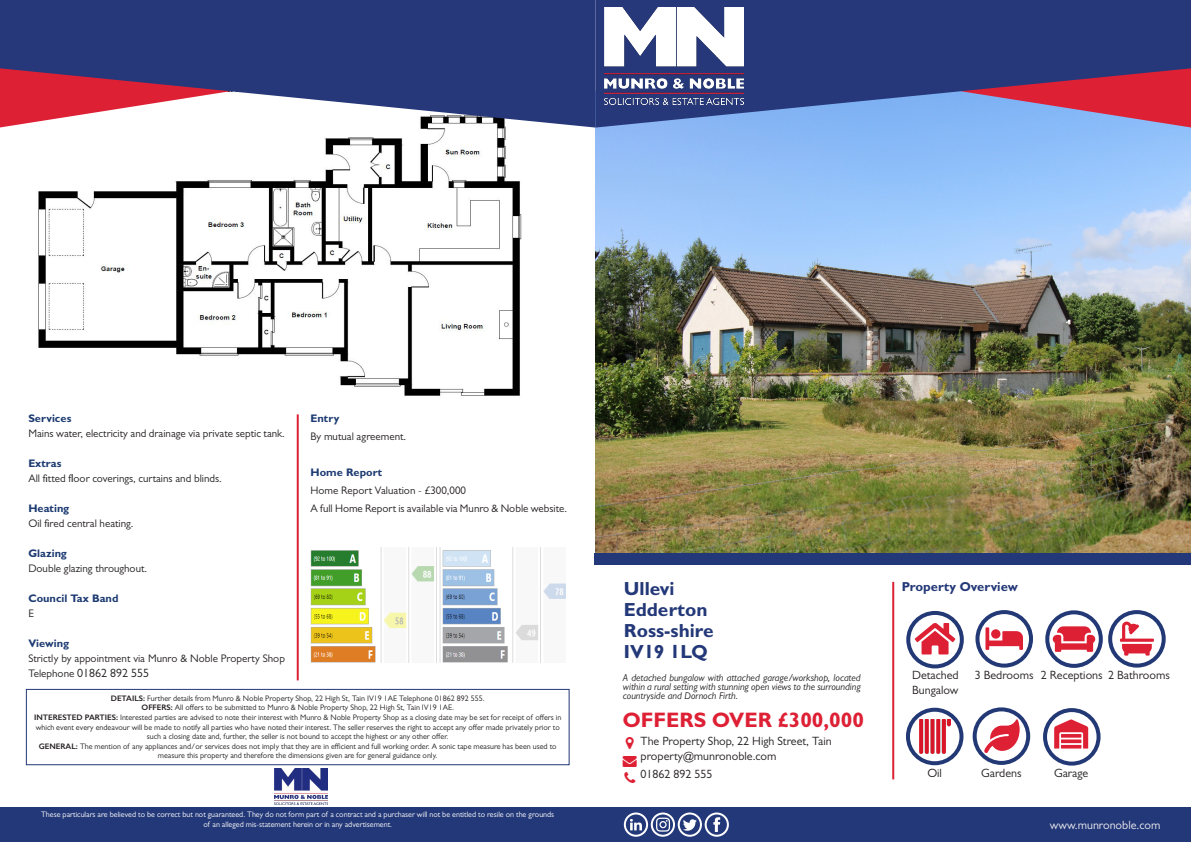
<style>
.page{position:relative;width:1191px;height:842px;background:#fff}
.page>*{position:absolute;margin:0;border:0;box-sizing:border-box;transform-origin:0 0}
.t1{font:700 21px "Gill Sans";color:#de2035}
.t2{font:700 19px "Gill Sans";color:#233878}
.t3{font:700 13px "Gill Sans";color:#233878}
.t4{font:12px "Gill Sans";color:#231f20}
.t5{font:12px "Gill Sans";color:#eeecf1}
.t6{font:11px "Gill Sans";color:#231f20}
.t7{font:700 11px "Gill Sans";color:#1d3b72}
.t8{font:italic 10px/9px "Gill Sans";color:#231f20;text-align:justify}
.t9{font:8px/9.6px "Gill Sans";color:#231f20;text-align:center}
.t10{font:8px/9.6px "Gill Sans";color:#fff;text-align:center}
.s1{font-size:11px}
.s2{font-weight:600}
</style>
<div class="page">
<img style="left:38px;top:128px;width:484px;height:268px">
<img style="left:595px;top:128px;width:596px;height:425px">
<svg style="left:595px;top:0;width:596px;height:128px;background:#4a4b88"></svg>
<div style="left:595px;top:808px;width:596px;height:34px;background:#233878"></div>
<hr style="left:892px;top:582px;width:2px;height:197px;background:#de2035">
<div style="left:594px;top:553px;width:597px;height:12px;background:#233878"></div>
<svg style="left:656px;top:818px;width:14px;height:14px"></svg>
<div style="left:651px;top:812px;width:24px;height:25px;border:2px solid #fff;border-radius:50%"></div>
<div style="left:624px;top:812px;width:24px;height:25px;border:2px solid #fff;border-radius:50%"></div>
<svg style="left:683px;top:819px;width:14px;height:12px"></svg>
<svg style="left:713px;top:817px;width:7px;height:15px"></svg>
<svg style="left:630px;top:819px;width:12px;height:11px"></svg>
<div style="left:677px;top:812px;width:25px;height:25px;border:2px solid #fff;border-radius:50%"></div>
<div style="left:704px;top:812px;width:25px;height:25px;border:2px solid #fff;border-radius:50%"></div>
<img style="left:310px;top:547px;width:256px;height:115px">
<div style="left:26px;top:689px;width:543px;height:76px;border:1px solid #223976"></div>
<div style="left:0;top:808px;width:595px;height:34px;background:#233878"></div>
<hr style="left:297px;top:414px;width:2px;height:266px;background:#de2036">
<img style="left:604px;top:8px;width:139px;height:96px">
<img style="left:275px;top:768px;width:52px;height:37px">
<div style="left:906px;top:611px;width:57px;height:57px;border:4px solid #223976;border-radius:50%"></div>
<svg style="left:914px;top:623px;width:41px;height:31px"></svg>
<svg style="left:1120px;top:622px;width:34px;height:34px"></svg>
<svg style="left:985px;top:627px;width:38px;height:23px"></svg>
<svg style="left:1052px;top:626px;width:43px;height:26px"></svg>
<svg style="left:984px;top:719px;width:35px;height:34px"></svg>
<img style="left:919px;top:719px;width:31px;height:34px">
<div style="left:975px;top:610px;width:58px;height:58px;border:4px solid #223976;border-radius:50%"></div>
<div style="left:1045px;top:610px;width:57px;height:58px;border:4px solid #223976;border-radius:50%"></div>
<div style="left:1108px;top:610px;width:57px;height:58px;border:4px solid #223976;border-radius:50%"></div>
<div style="left:906px;top:708px;width:57px;height:57px;border:4px solid #223976;border-radius:50%"></div>
<div style="left:972px;top:707px;width:58px;height:58px;border:4px solid #223976;border-radius:50%"></div>
<svg style="left:1054px;top:719px;width:34px;height:29px"></svg>
<div style="left:1043px;top:708px;width:57px;height:58px;border:4px solid #223976;border-radius:50%"></div>
<svg style="left:0;top:0;width:595px;height:128px;background:#545185"></svg>
<p class="t7" style="left:28px;top:411px;width:44px">Services</p>
<p class="t6" style="left:28px;top:427px;width:258px">Mains water, electricity and drainage via private septic tank.</p>
<p class="t7" style="left:28px;top:456px;width:35px">Extras</p>
<p class="t6" style="left:28px;top:472px;width:195px">All fitted floor coverings, curtains and blinds.</p>
<p class="t7" style="left:28px;top:501px;width:42px">Heating</p>
<p class="t6" style="left:28px;top:517px;width:106px">Oil fired central heating.</p>
<p class="t7" style="left:28px;top:546px;width:40px">Glazing</p>
<p class="t6" style="left:28px;top:562px;width:120px">Double glazing throughout.</p>
<p class="t7" style="left:28px;top:591px;width:92px">Council Tax Band</p>
<p class="t6" style="left:28px;top:607px;width:7px">E</p>
<p class="t7" style="left:28px;top:636px;width:42px">Viewing</p>
<p class="t6" style="left:28px;top:652px;width:258px">Strictly by appointment via Munro &amp; Noble Property Shop</p>
<p class="t4" style="left:28px;top:666px;width:122px"><span class="s1">Telephone</span> 01862 892 555</p>
<p class="t7" style="left:310px;top:411px;width:30px">Entry</p>
<p class="t6" style="left:310px;top:430px;width:97px">By mutual agreement.</p>
<p class="t7" style="left:310px;top:465px;width:73px">Home Report</p>
<p class="t6" style="left:310px;top:484px;width:157px">Home Report Valuation - £300,000</p>
<p class="t6" style="left:310px;top:502px;width:258px">A full Home Report is available via Munro &amp; Noble website.</p>
<p class="t9" style="left:111px;top:693px;width:375px"><span class="s2">DETAILS:</span> Further details from Munro &amp; Noble Property Shop, 22 High St, Tain IV19 1AE Telephone 01862 892 555.</p>
<p class="t9" style="left:141px;top:703px;width:314px"><span class="s2">OFFERS:</span> All offers to be submitted to Munro &amp; Noble Property Shop, 22 High St, Tain IV19 1AE.</p>
<p class="t9" style="left:34px;top:712px;width:529px"><span class="s2">INTERESTED PARTIES:</span> Interested parties are advised to note their interest with Munro &amp; Noble Property Shop as a closing date may be set for receipt of offers in which event every endeavour will be made to notify all parties who have noted their interest. The seller reserves the right to accept any offer made privately prior to such a closing date and, further, the seller is not bound to accept the highest or any other offer.</p>
<p class="t9" style="left:39px;top:741px;width:519px"><span class="s2">GENERAL:</span> The mention of any appliances and/or services does not imply that they are in efficient and full working order. A sonic tape measure has been used to measure this property and therefore the dimensions given are for general guidance only.</p>
<p class="t10" style="left:41px;top:810px;width:514px">These particulars are believed to be correct but not guaranteed. They do not form part of a contract and a purchaser will not be entitled to resile on the grounds of an alleged mis-statement herein or in any advertisement.</p>
<p class="t2" style="left:624px;top:577px;width:52px">Ullevi</p>
<p class="t2" style="left:624px;top:598px;width:85px">Edderton</p>
<p class="t2" style="left:624px;top:619px;width:91px">Ross-shire</p>
<p class="t2" style="left:624px;top:640px;width:85px">IV19 1LQ</p>
<p class="t8" style="left:623px;top:674px;width:239px">A detached bungalow with attached garage/workshop, located within a rural setting with stunning open views to the surrounding countryside and Dornoch Firth.</p>
<p class="t1" style="left:623px;top:707px;width:243px">OFFERS OVER £300,000</p>
<p class="t4" style="left:640px;top:734px;width:193px">The Property Shop, 22 High Street, Tain</p>
<p class="t4" style="left:640px;top:749px;width:137px">property@munronoble.com</p>
<p class="t4" style="left:640px;top:767px;width:73px">01862 892 555</p>
<p class="t3" style="left:902px;top:578px;width:118px">Property Overview</p>
<p class="t4" style="left:912px;top:668px;width:48px">Detached</p>
<p class="t4" style="left:974px;top:668px;width:60px">3 Bedrooms</p>
<p class="t4" style="left:1040px;top:668px;width:63px">2 Receptions</p>
<p class="t4" style="left:1108px;top:668px;width:63px">2 Bathrooms</p>
<p class="t4" style="left:912px;top:683px;width:48px">Bungalow</p>
<p class="t4" style="left:927px;top:766px;width:16px">Oil</p>
<p class="t4" style="left:981px;top:766px;width:42px">Gardens</p>
<p class="t4" style="left:1054px;top:766px;width:35px">Garage</p>
<p class="t5" style="left:1049px;top:818px;width:112px">www.munronoble.com</p>
</div>
